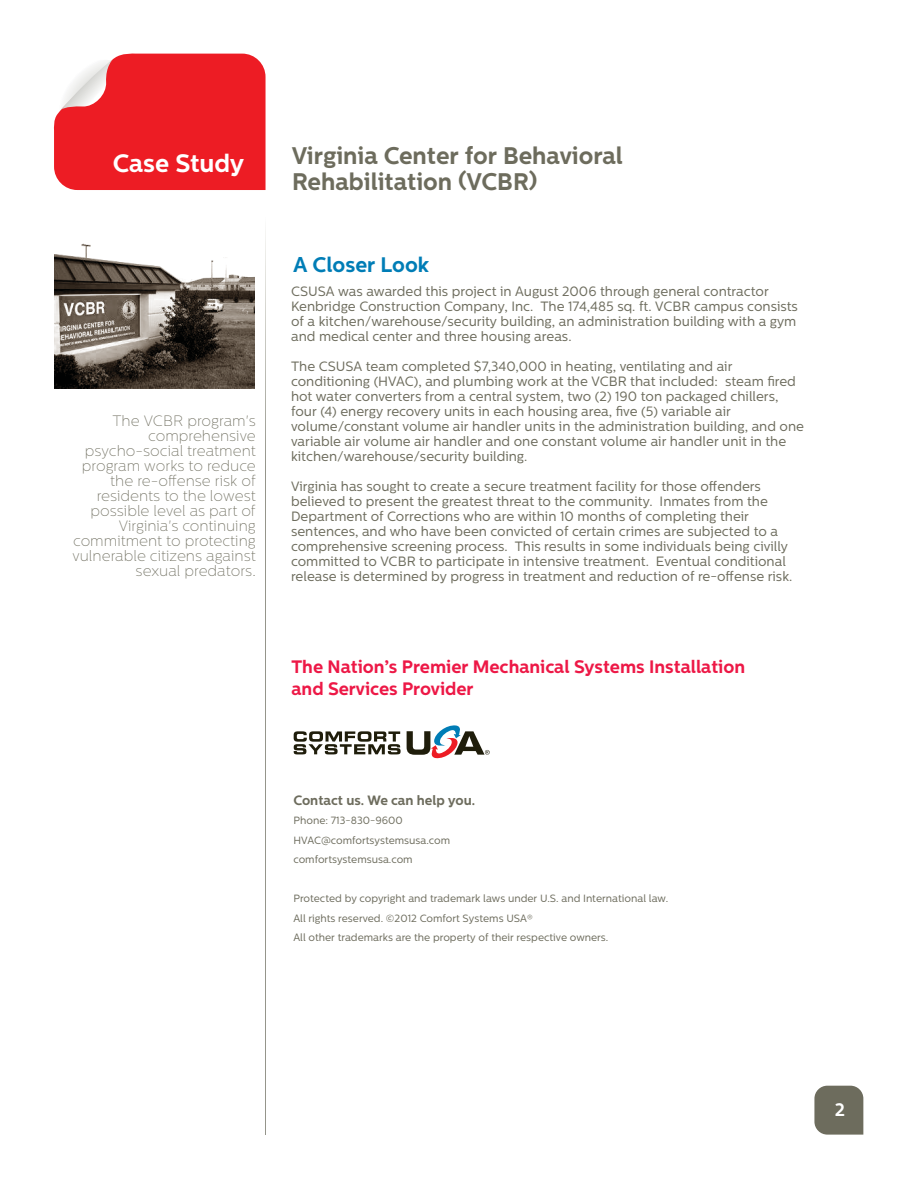
<style>
.page{position:relative;width:918px;height:1188px;background:#fff}
.page>*{position:absolute;margin:0;border:0;box-sizing:border-box;transform-origin:0 0}
.t1{font:700 25.05px "Centrale Sans";color:#fff}
.t2{font:700 24px/25.5px "Centrale Sans";color:#6d6c5d}
.t3{font:700 21px "Centrale Sans";color:#007db6}
.t4{font:700 18px/21.9px "Centrale Sans";color:#ed1846}
.t5{font:700 18px "Centrale Sans";color:#fff}
.t6{font:100 15px/15px "Centrale Sans";color:#6d6c5d;text-align:right}
.t7{font:13.5px/15px "Centrale Sans";color:#6d6c5d}
.t8{font:700 13.5px "Centrale Sans";color:#6d6c5d}
.t9{font:10.5px/19.5px "Centrale Sans";color:#6d6c5d}
</style>
<div class="page">
<svg style="left:814px;top:1086px;width:49px;height:49px;background:#757466"></svg>
<svg style="left:54px;top:53px;width:212px;height:137px;background:#ee343b"></svg>
<svg style="left:265px;top:230px;width:1px;height:904px"></svg>
<svg style="left:294px;top:731px;width:107px;height:23px"></svg>
<svg style="left:407px;top:725px;width:83px;height:34px"></svg>
<img style="left:55px;top:243px;width:200px;height:145px">
<h1 class="t1" style="left:113px;top:154px;width:133px">Case Study</h1>
<p class="t6" style="left:73px;top:414px;width:185px">The VCBR program's comprehensive psycho-social treatment program works to reduce the re-offense risk of residents to the lowest possible level as part of<br>Virginia's continuing commitment to protecting vulnerable citizens against sexual predators.</p>
<h2 class="t2" style="left:292px;top:145px;width:332px">Virginia Center for Behavioral<br>Rehabilitation (VCBR)</h2>
<h3 class="t3" style="left:294px;top:257px;width:137px">A Closer Look</h3>
<p class="t7" style="left:291px;top:285px;width:508px">CSUSA was awarded this project in August 2006 through general contractor Kenbridge Construction Company, Inc. The 174,485 sq. ft. VCBR campus consists of a kitchen/warehouse/security building, an administration building with a gym and medical center and three housing areas.</p>
<p class="t7" style="left:291px;top:360px;width:515px">The CSUSA team completed $7,340,000 in heating, ventilating and air conditioning (HVAC), and plumbing work at the VCBR that included: steam fired hot water converters from a central system, two (2) 190 ton packaged chillers, four (4) energy recovery units in each housing area, five (5) variable air volume/constant volume air handler units in the administration building, and one variable air volume air handler and one constant volume air handler unit in the kitchen/warehouse/security building.</p>
<p class="t7" style="left:291px;top:480px;width:503px">Virginia has sought to create a secure treatment facility for those offenders believed to present the greatest threat to the community. Inmates from the Department of Corrections who are within 10 months of completing their sentences, and who have been convicted of certain crimes are subjected to a comprehensive screening process. This results in some individuals being civilly committed to VCBR to participate in intensive treatment. Eventual conditional release is determined by progress in treatment and reduction of re-offense risk.</p>
<h3 class="t4" style="left:291px;top:657px;width:455px">The Nation’s Premier Mechanical Systems Installation and Services Provider</h3>
<p class="t8" style="left:293px;top:795px;width:183px">Contact us. We can help you.</p>
<p class="t9" style="left:293px;top:811px;width:158px">Phone: 713-830-9600<br>HVAC@comfortsystemsusa.com comfortsystemsusa.com</p>
<p class="t9" style="left:293px;top:889px;width:376px">Protected by copyright and trademark laws under U.S. and International law.<br>All rights reserved. ©2012 Comfort Systems USA®<br>All other trademarks are the property of their respective owners.</p>
<h3 class="t5" style="left:835px;top:1103px;width:12px">2</h3>
</div>
